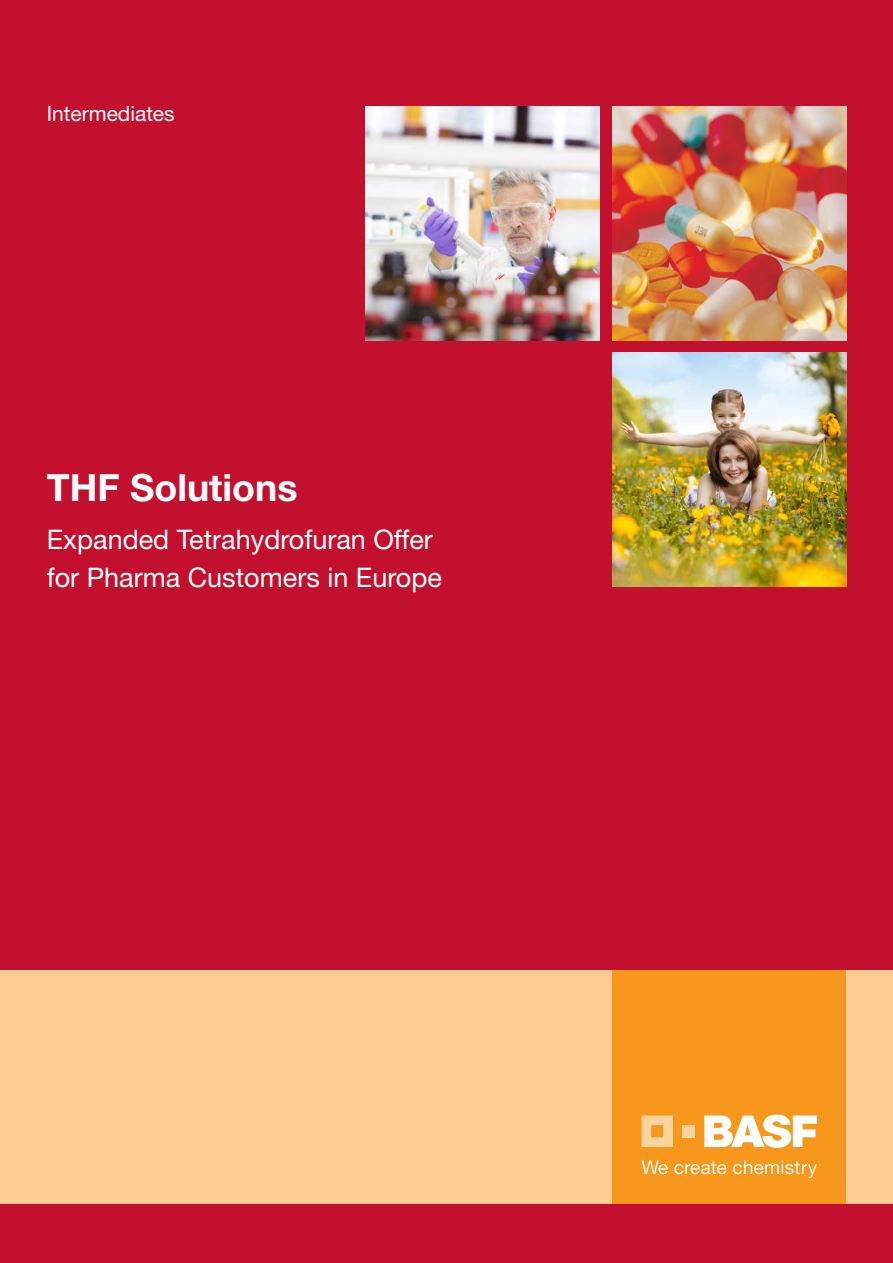
<style>
.page{position:relative;width:893px;height:1263px;background:#c3102e}
.page>*{position:absolute;margin:0;border:0;box-sizing:border-box;transform-origin:0 0}
.Titelhead_25pt_neu{font:700 37.5px "Helvetica Neue LT Pro";color:#fff}
._01_Headline_18pt_He{font:27px/37.5px "Helvetica Neue LT Pro";color:#fff}
._01_Headline_18pt_He-2{font:21px "Helvetica Neue LT Pro";color:#fff}
</style>
<div class="page">
<div style="left:0;top:969px;width:893px;height:234px;background:#fdcd94"></div>
<div style="left:612px;top:969px;width:234px;height:234px;background:#f7981d"></div>
<svg style="left:642px;top:1115px;width:31px;height:32px"></svg>
<div style="left:683px;top:1125px;width:12px;height:12px;background:#fbd39f"></div>
<svg style="left:704px;top:1114px;width:113px;height:34px"></svg>
<svg style="left:642px;top:1160px;width:26px;height:14px"></svg>
<svg style="left:674px;top:1161px;width:52px;height:13px"></svg>
<svg style="left:733px;top:1160px;width:84px;height:18px"></svg>
<img style="left:612px;top:106px;width:234px;height:234px">
<img style="left:612px;top:353px;width:234px;height:234px">
<img style="left:366px;top:106px;width:234px;height:234px">
<p class="_01_Headline_18pt_He-2" style="left:47px;top:101px;width:129px">Intermediates</p>
<p class="Titelhead_25pt_neu" style="left:47px;top:464px;width:252px">THF Solutions</p>
<p class="_01_Headline_18pt_He" style="left:47px;top:521px;width:397px">Expanded Tetrahydrofuran Offer for Pharma Customers in Europe</p>
</div>
